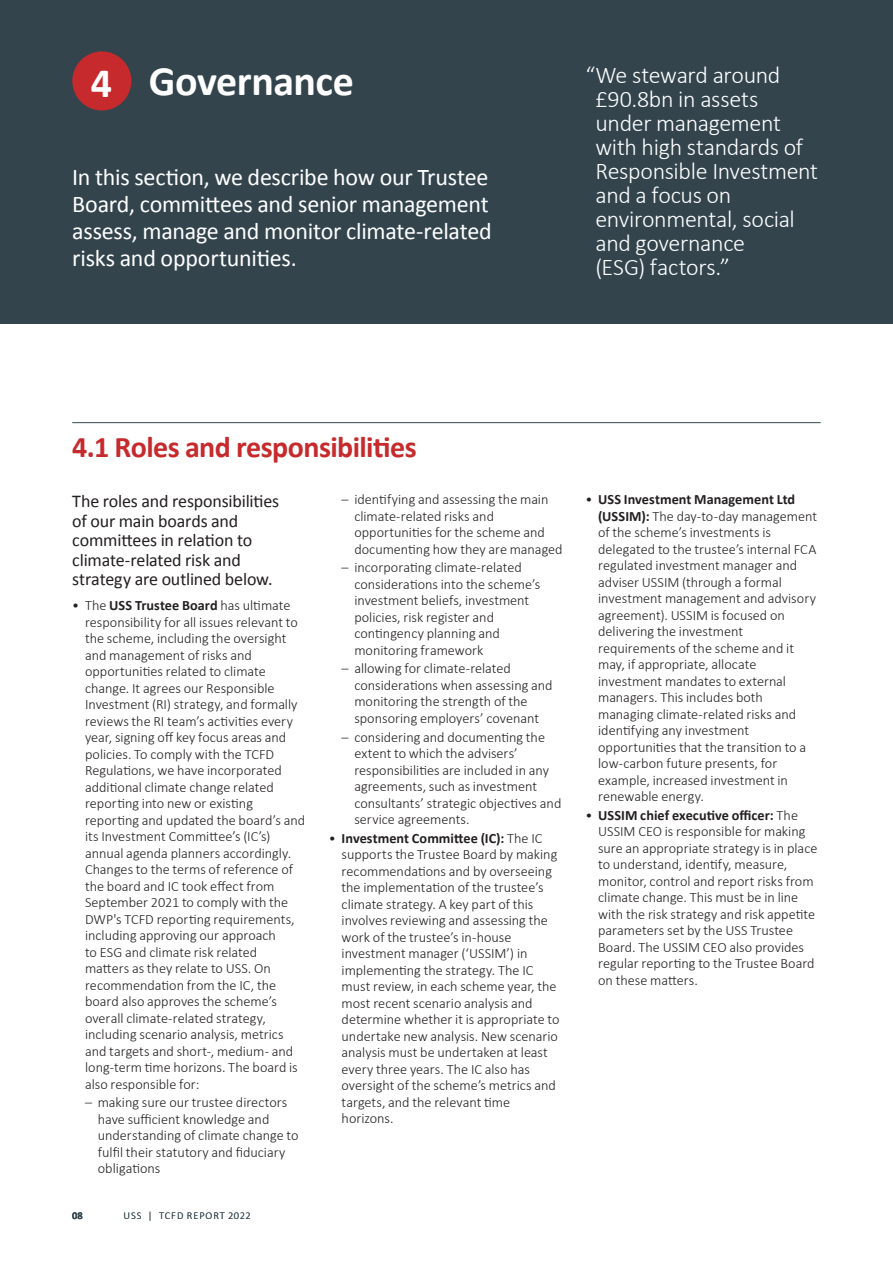
<style>
.page{position:relative;width:893px;height:1263px;background:#fff}
.page>*{position:absolute;margin:0;border:0;box-sizing:border-box;transform-origin:0 0}
.LA01_Page_head{font:700 42px "Calibri";letter-spacing:-.01em;color:#fff}
.LA07_20pt_Subsection{font:700 30px "Calibri";letter-spacing:-.02em;color:#c62a2c}
.LA20_Quote{font:300 24px/24px "Calibri";letter-spacing:-.015em;color:#fff}
.LA03_Intro_para{font:24px/27px "Calibri";letter-spacing:-.01em;color:#fff}
.LA09_Large_Body_Copy{font:18px/19.5px "Calibri";letter-spacing:-.01em;color:#231f20}
.LA12_Body_Bullet{font:300 14.25px/16.5px "Calibri";color:#231f20}
.LA12_Body_Bullet_-_2{font:300 14.25px/16.5px "Calibri";color:#231f20}
.t1{font:300 10.5px "Calibri";letter-spacing:.085em;color:#33444d}
.t2{font:700 10.5px "Calibri";color:#33444d}
.s1{font-weight:700}
</style>
<div class="page">
<div style="left:0;top:0;width:893px;height:323px;background:#33444d"></div>
<div style="left:72px;top:51px;width:59px;height:60px;background:#c62a2c;border-radius:50%"></div>
<hr style="left:72px;top:422px;width:749px;height:1px;background:#33444d">
<h1 class="LA01_Page_head" style="left:91px;top:53px;width:23px">4</h1>
<h1 class="LA01_Page_head" style="left:149px;top:51px;width:207px">Governance</h1>
<p class="LA03_Intro_para" style="left:72px;top:163px;width:421px">In this section, we describe how our Trustee Board, committees and senior management assess, manage and monitor climate-related risks and opportunities.</p>
<p class="LA20_Quote" style="left:595px;top:63px;width:224px;text-indent:-10px">“We steward around £90.8bn in assets under management with high standards of<br>Responsible Investment and a focus on environmental, social and governance<br>(ESG) factors.”</p>
<h2 class="LA07_20pt_Subsection" style="left:72px;top:426px;width:346px">4.1 Roles and responsibilities</h2>
<p class="LA09_Large_Body_Copy" style="left:72px;top:491px;width:209px">The roles and responsibilities of our main boards and committees in relation to climate-related risk and strategy are outlined below.</p>
<p class="LA12_Body_Bullet" style="left:85px;top:597px;width:222px;text-indent:-13px">• The <span class="s1">USS Trustee Board</span> has ultimate responsibility for all issues relevant to the scheme, including the oversight and management of risks and opportunities related to climate change. It agrees our Responsible Investment (RI) strategy, and formally reviews the RI team’s activities every year, signing off key focus areas and policies. To comply with the TCFD Regulations, we have incorporated additional climate change related reporting into new or existing reporting and updated the board’s and its Investment Committee’s (IC’s) annual agenda planners accordingly.<br>Changes to the terms of reference of the board and IC took effect from September 2021 to comply with the DWP's TCFD reporting requirements, including approving our approach<br>to ESG and climate risk related<br>matters as they relate to USS. On recommendation from the IC, the board also approves the scheme’s overall climate-related strategy, including scenario analysis, metrics and targets and short-, medium- and long-term time horizons. The board is also responsible for:</p>
<p class="LA12_Body_Bullet_-_2" style="left:98px;top:1094px;width:202px;text-indent:-13px">– making sure our trustee directors have sufficient knowledge and understanding of climate change to fulfil their statutory and fiduciary obligations</p>
<p class="LA12_Body_Bullet_-_2" style="left:354px;top:491px;width:210px;text-indent:-13px">– identifying and assessing the main climate-related risks and opportunities for the scheme and documenting how they are managed</p>
<p class="LA12_Body_Bullet_-_2" style="left:354px;top:559px;width:187px;text-indent:-13px">– incorporating climate-related considerations into the scheme’s investment beliefs, investment policies, risk register and contingency planning and monitoring framework</p>
<p class="LA12_Body_Bullet_-_2" style="left:354px;top:660px;width:200px;text-indent:-13px">– allowing for climate-related considerations when assessing and monitoring the strength of the sponsoring employers’ covenant</p>
<p class="LA12_Body_Bullet_-_2" style="left:354px;top:728px;width:209px;text-indent:-13px">– considering and documenting the extent to which the advisers’ responsibilities are included in any agreements, such as investment consultants’ strategic objectives and service agreements.</p>
<p class="LA12_Body_Bullet" style="left:342px;top:829px;width:219px;text-indent:-13px">• <span class="s1">Investment Committee (IC):</span> The IC supports the Trustee Board by making recommendations and by overseeing the implementation of the trustee’s climate strategy. A key part of this involves reviewing and assessing the work of the trustee’s in-house investment manager (‘USSIM’) in implementing the strategy. The IC must review, in each scheme year, the most recent scenario analysis and determine whether it is appropriate to undertake new analysis. New scenario analysis must be undertaken at least every three years. The IC also has oversight of the scheme’s metrics and targets, and the relevant time horizons.</p>
<p class="t2" style="left:72px;top:1208px;width:12px">08</p>
<p class="t1" style="left:124px;top:1208px;width:129px">USS | TCFD REPORT 2022</p>
<p class="LA12_Body_Bullet" style="left:598px;top:491px;width:220px;text-indent:-13px">• <span class="s1">USS Investment Management Ltd (USSIM):</span> The day-to-day management of the scheme’s investments is delegated to the trustee’s internal FCA regulated investment manager and adviser USSIM (through a formal investment management and advisory agreement). USSIM is focused on delivering the investment requirements of the scheme and it may, if appropriate, allocate investment mandates to external managers. This includes both managing climate-related risks and identifying any investment opportunities that the transition to a low-carbon future presents, for example, increased investment in renewable energy.</p>
<p class="LA12_Body_Bullet" style="left:598px;top:807px;width:221px;text-indent:-13px">• <span class="s1">USSIM chief executive officer:</span> The USSIM CEO is responsible for making sure an appropriate strategy is in place to understand, identify, measure, monitor, control and report risks from climate change. This must be in line with the risk strategy and risk appetite parameters set by the USS Trustee Board. The USSIM CEO also provides regular reporting to the Trustee Board on these matters.</p>
</div>
